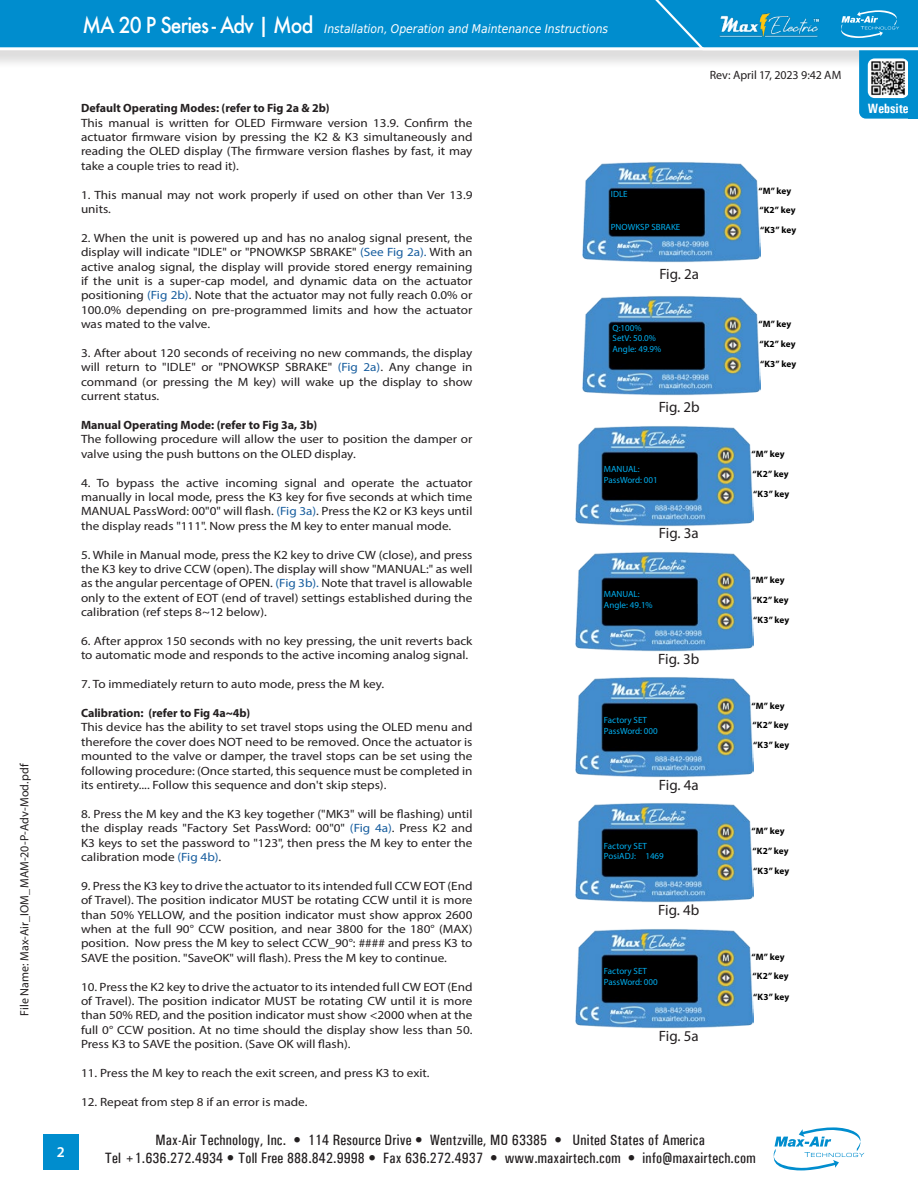
<style>
.page{position:relative;width:918px;height:1188px;background:#fff}
.page>*{position:absolute;margin:0;border:0;box-sizing:border-box;transform-origin:0 0}
.Table_Style{font:500 condensed 15px "Univers";letter-spacing:.01em;color:#231f20}
.t1{font:15px "Myriad Pro";color:#231f20}
.Heading2{font:600 15px "Myriad Pro";color:#fff}
.t2{font:700 condensed 13.5px "Univers";color:#fff}
.t3{font:12px/14.4px "Myriad Pro";color:#231f20;text-align:justify;scale:1.1 1}
.t4{font:700 12px "Myriad Pro";color:#231f20}
.Heading2-2{font:italic 12px "DejaVu Sans Condensed";color:#fff}
.t5{font:12px "Myriad Pro";color:#231f20}
.t6{font:700 9.3px/19.8px "Myriad Pro";letter-spacing:.015em;color:#000}
.t7{font:9px "Myriad Pro";color:#00aeef}
.s1{font-family:"Futura";font-weight:500;font-style:normal;font-size:21.45px}
.s2{color:#175d9e}
</style>
<div class="page">
<img style="left:576px;top:552px;width:177px;height:100px">
<div style="left:604px;top:585px;width:82px;height:35px;background:#000"></div>
<img style="left:576px;top:677px;width:177px;height:101px">
<div style="left:604px;top:710px;width:82px;height:36px;background:#000"></div>
<img style="left:576px;top:803px;width:177px;height:100px">
<div style="left:604px;top:836px;width:82px;height:35px;background:#000"></div>
<img style="left:576px;top:929px;width:177px;height:100px">
<div style="left:604px;top:962px;width:82px;height:35px;background:#000"></div>
<img style="left:576px;top:426px;width:177px;height:101px">
<div style="left:604px;top:459px;width:82px;height:35px;background:#000"></div>
<div style="left:0;top:0;width:918px;height:69px;background:#231f20;opacity:.15"></div>
<div style="left:0;top:0;width:546px;height:50px;background:#008dce"></div>
<div style="left:859px;top:38px;width:59px;height:81px;background:#008dce;border-radius:7px"></div>
<img style="left:868px;top:58px;width:40px;height:40px">
<div style="left:909px;top:39px;width:9px;height:80px;background:#008dce"></div>
<svg style="left:546px;top:0;width:372px;height:52px;background:#219ad1"></svg>
<img style="left:583px;top:162px;width:177px;height:101px">
<div style="left:611px;top:195px;width:82px;height:36px;background:#000"></div>
<img style="left:583px;top:296px;width:177px;height:100px">
<div style="left:611px;top:329px;width:82px;height:35px;background:#000"></div>
<svg style="left:774px;top:1128px;width:90px;height:42px"></svg>
<div style="left:43px;top:1134px;width:35px;height:35px;background:#008dce"></div>
<p class="t5" style="left:17px;top:1016px;width:254px;rotate:-90deg">File Name: Max-Air_IOM_MAM-20-P-Adv-Mod.pdf</p>
<p class="Heading2" style="left:57px;top:1143px;width:10px">2</p>
<p class="Heading2-2" style="left:82px;top:20px;width:527px"><span class="s1">MA 20 P Series - Adv | Mod</span> Installation, Operation and Maintenance Instructions</p>
<p class="t4" style="left:81px;top:100px;width:250px">Default Operating Modes: (refer to Fig 2a &amp; 2b)</p>
<p class="t3" style="left:81px;top:115px;width:357px">This manual is written for OLED Firmware version 13.9. Confirm the actuator firmware vision by pressing the K2 &amp; K3 simultaneously and reading the OLED display (The firmware version flashes by fast, it may take a couple tries to read it).</p>
<p class="t3" style="left:81px;top:187px;width:357px">1. This manual may not work properly if used on other than Ver 13.9 units.</p>
<p class="t3" style="left:81px;top:230px;width:357px">2. When the unit is powered up and has no analog signal present, the display will indicate "IDLE" or "PNOWKSP SBRAKE" <span class="s2">(See Fig 2a).</span> With an active analog signal, the display will provide stored energy remaining if the unit is a super-cap model, and dynamic data on the actuator positioning <span class="s2">(Fig 2b)</span>. Note that the actuator may not fully reach 0.0% or 100.0% depending on pre-programmed limits and how the actuator was mated to the valve.</p>
<p class="t3" style="left:81px;top:346px;width:357px">3. After about 120 seconds of receiving no new commands, the display will return to "IDLE" or "PNOWKSP SBRAKE" <span class="s2">(Fig 2a)</span>. Any change in command (or pressing the M key) will wake up the display to show current status.</p>
<p class="t4" style="left:81px;top:417px;width:238px">Manual Operating Mode: (refer to Fig 3a, 3b)</p>
<p class="t3" style="left:81px;top:432px;width:357px">The following procedure will allow the user to position the damper or valve using the push buttons on the OLED display.</p>
<p class="t3" style="left:81px;top:475px;width:357px">4. To bypass the active incoming signal and operate the actuator manually in local mode, press the K3 key for five seconds at which time MANUAL PassWord: 00"0" will flash. <span class="s2">(Fig 3a)</span>. Press the K2 or K3 keys until the display reads "111". Now press the M key to enter manual mode.</p>
<p class="t3" style="left:81px;top:547px;width:357px">5. While in Manual mode, press the K2 key to drive CW (close), and press the K3 key to drive CCW (open). The display will show "MANUAL:" as well as the angular percentage of OPEN. <span class="s2">(Fig 3b).</span> Note that travel is allowable only to the extent of EOT (end of travel) settings established during the calibration (ref steps 8~12 below).</p>
<p class="t3" style="left:81px;top:634px;width:357px">6. After approx 150 seconds with no key pressing, the unit reverts back to automatic mode and responds to the active incoming analog signal.</p>
<p class="t3" style="left:81px;top:677px;width:277px">7. To immediately return to auto mode, press the M key.</p>
<p class="t4" style="left:81px;top:705px;width:171px">Calibration: (refer to Fig 4a~4b)</p>
<p class="t3" style="left:81px;top:720px;width:357px">This device has the ability to set travel stops using the OLED menu and therefore the cover does NOT need to be removed. Once the actuator is mounted to the valve or damper, the travel stops can be set using the following procedure: (Once started, this sequence must be completed in its entirety.... Follow this sequence and don't skip steps).</p>
<p class="t3" style="left:81px;top:806px;width:357px">8. Press the M key and the K3 key together ("MK3" will be flashing) until the display reads "Factory Set PassWord: 00"0" <span class="s2">(Fig 4a)</span>. Press K2 and K3 keys to set the password to "123", then press the M key to enter the calibration mode <span class="s2">(Fig 4b)</span>.</p>
<p class="t3" style="left:81px;top:878px;width:357px">9. Press the K3 key to drive the actuator to its intended full CCW EOT (End of Travel). The position indicator MUST be rotating CCW until it is more than 50% YELLOW, and the position indicator must show approx 2600 when at the full 90° CCW position, and near 3800 for the 180° (MAX) position. Now press the M key to select CCW_90°: #### and press K3 to SAVE the position. "SaveOK" will flash). Press the M key to continue.</p>
<p class="t3" style="left:81px;top:979px;width:357px">10. Press the K2 key to drive the actuator to its intended full CW EOT (End of Travel). The position indicator MUST be rotating CW until it is more than 50% RED, and the position indicator must show &lt;2000 when at the full 0° CCW position. At no time should the display show less than 50.<br>Press K3 to SAVE the position. (Save OK will flash).</p>
<p class="t3" style="left:81px;top:1066px;width:318px">11. Press the M key to reach the exit screen, and press K3 to exit.</p>
<p class="t3" style="left:81px;top:1094px;width:207px">12. Repeat from step 8 if an error is made.</p>
<p class="t5" style="left:710px;top:67px;width:133px">Rev: April 17, 2023 9:42 AM</p>
<p class="t7" style="left:611px;top:189px;width:18px">IDLE</p>
<p class="t7" style="left:611px;top:221px;width:71px">PNOWKSP SBRAKE</p>
<p class="t1" style="left:659px;top:265px;width:41px">Fig. 2a</p>
<p class="t7" style="left:613px;top:322px;width:31px">Q:100%</p>
<p class="t7" style="left:613px;top:333px;width:45px">SetV: 50.0%</p>
<p class="t7" style="left:613px;top:344px;width:50px">Angle: 49.9%</p>
<p class="t1" style="left:659px;top:398px;width:43px">Fig. 2b</p>
<p class="t7" style="left:604px;top:463px;width:37px">MANUAL:</p>
<p class="t7" style="left:604px;top:474px;width:55px">PassWord: 001</p>
<p class="t1" style="left:659px;top:524px;width:41px">Fig. 3a</p>
<p class="t7" style="left:604px;top:589px;width:37px">MANUAL:</p>
<p class="t7" style="left:604px;top:600px;width:50px">Angle: 49.1%</p>
<p class="t1" style="left:658px;top:650px;width:43px">Fig. 3b</p>
<p class="t7" style="left:604px;top:714px;width:45px">Factory SET</p>
<p class="t7" style="left:604px;top:725px;width:55px">PassWord: 000</p>
<p class="t1" style="left:659px;top:775px;width:41px">Fig. 4a</p>
<p class="t7" style="left:604px;top:840px;width:45px">Factory SET</p>
<p class="t7" style="left:604px;top:851px;width:61px">PosiADJ: 1469</p>
<p class="t1" style="left:658px;top:901px;width:43px">Fig. 4b</p>
<p class="t7" style="left:604px;top:966px;width:45px">Factory SET</p>
<p class="t7" style="left:604px;top:976px;width:55px">PassWord: 000</p>
<p class="t1" style="left:659px;top:1027px;width:41px">Fig. 5a</p>
<p class="t6" style="left:758px;top:180px;width:39px">“M” key “K2” key “K3” key</p>
<p class="t6" style="left:758px;top:314px;width:39px">“M” key “K2” key “K3” key</p>
<p class="t6" style="left:752px;top:444px;width:39px">“M” key “K2” key “K3” key</p>
<p class="t6" style="left:752px;top:570px;width:39px">“M” key “K2” key “K3” key</p>
<p class="t6" style="left:752px;top:695px;width:39px">“M” key “K2” key “K3” key</p>
<p class="t6" style="left:752px;top:821px;width:39px">“M” key “K2” key “K3” key</p>
<p class="t6" style="left:752px;top:947px;width:39px">“M” key “K2” key “K3” key</p>
<p class="Table_Style" style="left:155px;top:1131px;width:551px">Max-Air Technology, Inc. • 114 Resource Drive • Wentzville, MO 63385 • United States of America</p>
<p class="Table_Style" style="left:105px;top:1149px;width:652px">Tel +1.636.272.4934 • Toll Free 888.842.9998 • Fax 636.272.4937 • www.maxairtech.com • info@maxairtech.com</p>
<p class="t2" style="left:868px;top:100px;width:42px">Website</p>
</div>
